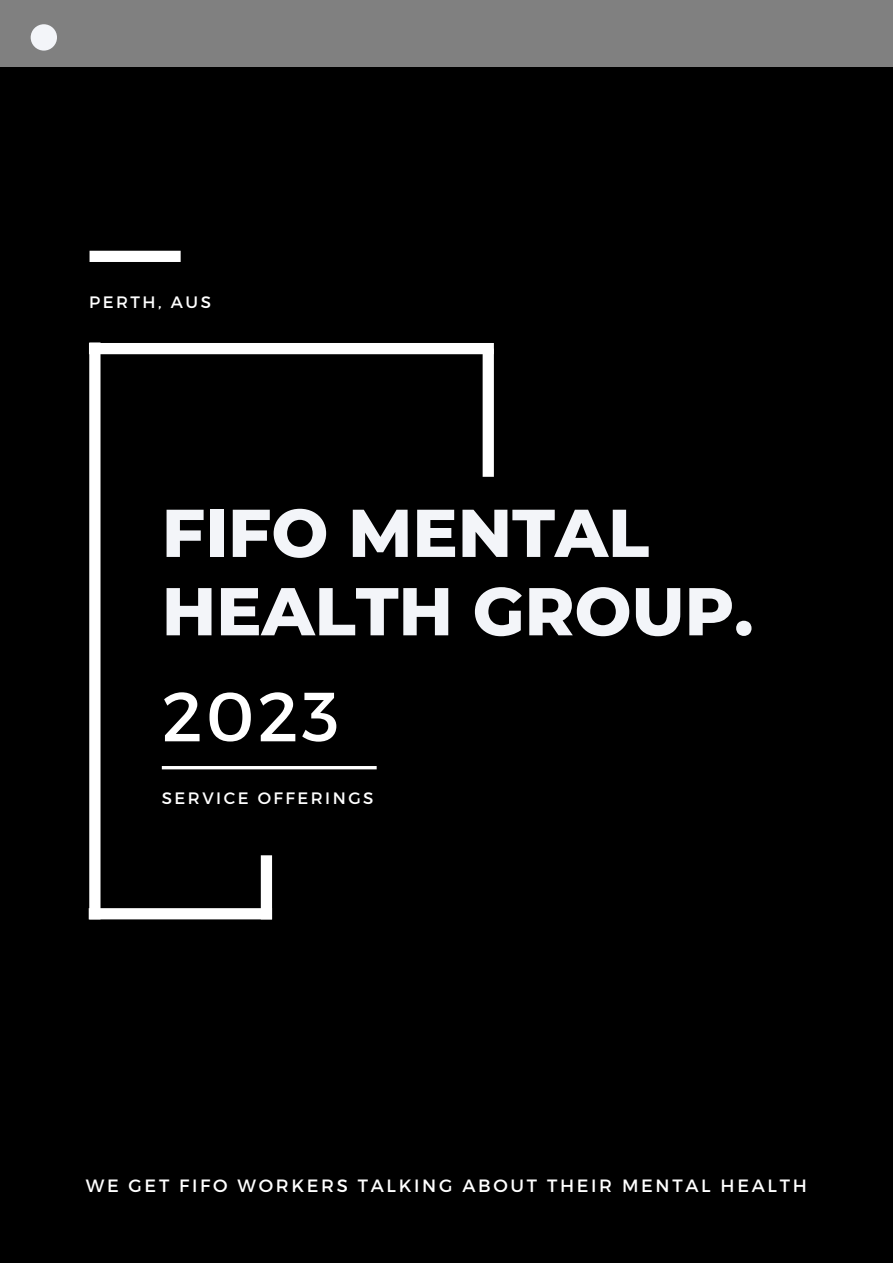
<style>
.page{position:relative;width:893px;height:1264px;background:#fff}
.page>*{position:absolute;margin:0;border:0;box-sizing:border-box;transform-origin:0 0}
.t1{font:69.45px "Montserrat";color:#fff}
.t2{font:800 67.5px/78.3px "Montserrat";color:#f3f5f9}
.t3{font:17.85px "Montserrat";letter-spacing:.15em;color:#fff}
.t4{font:16.5px "Montserrat";letter-spacing:.15em;color:#fff}
</style>
<div class="page">
<div style="left:0;top:0;width:892px;height:1262px;background:#000"></div>
<div style="left:0;top:0;width:892px;height:66px;background:#808080"></div>
<hr style="left:162px;top:766px;width:214px;height:3px;background:#fff">
<div style="left:482px;top:348px;width:12px;height:129px;background:#fff"></div>
<div style="left:89px;top:343px;width:405px;height:11px;background:#fff"></div>
<div style="left:89px;top:342px;width:11px;height:577px;background:#fff"></div>
<div style="left:89px;top:908px;width:183px;height:11px;background:#fff"></div>
<div style="left:261px;top:855px;width:11px;height:64px;background:#fff"></div>
<div style="left:31px;top:24px;width:26px;height:27px;background:#f3f5f9;border-radius:50%"></div>
<div style="left:89px;top:251px;width:92px;height:11px;background:#fff"></div>
<p class="t4" style="left:89px;top:291px;width:123px">PERTH, AUS</p>
<h2 class="t2" style="left:162px;top:493px;width:593px">FIFO MENTAL<br>HEALTH GROUP.</h2>
<h1 class="t1" style="left:162px;top:671px;width:179px">2023</h1>
<p class="t4" style="left:162px;top:787px;width:213px">SERVICE OFFERINGS</p>
<p class="t3" style="left:86px;top:1173px;width:722px">WE GET FIFO WORKERS TALKING ABOUT THEIR MENTAL HEALTH</p>
</div>
